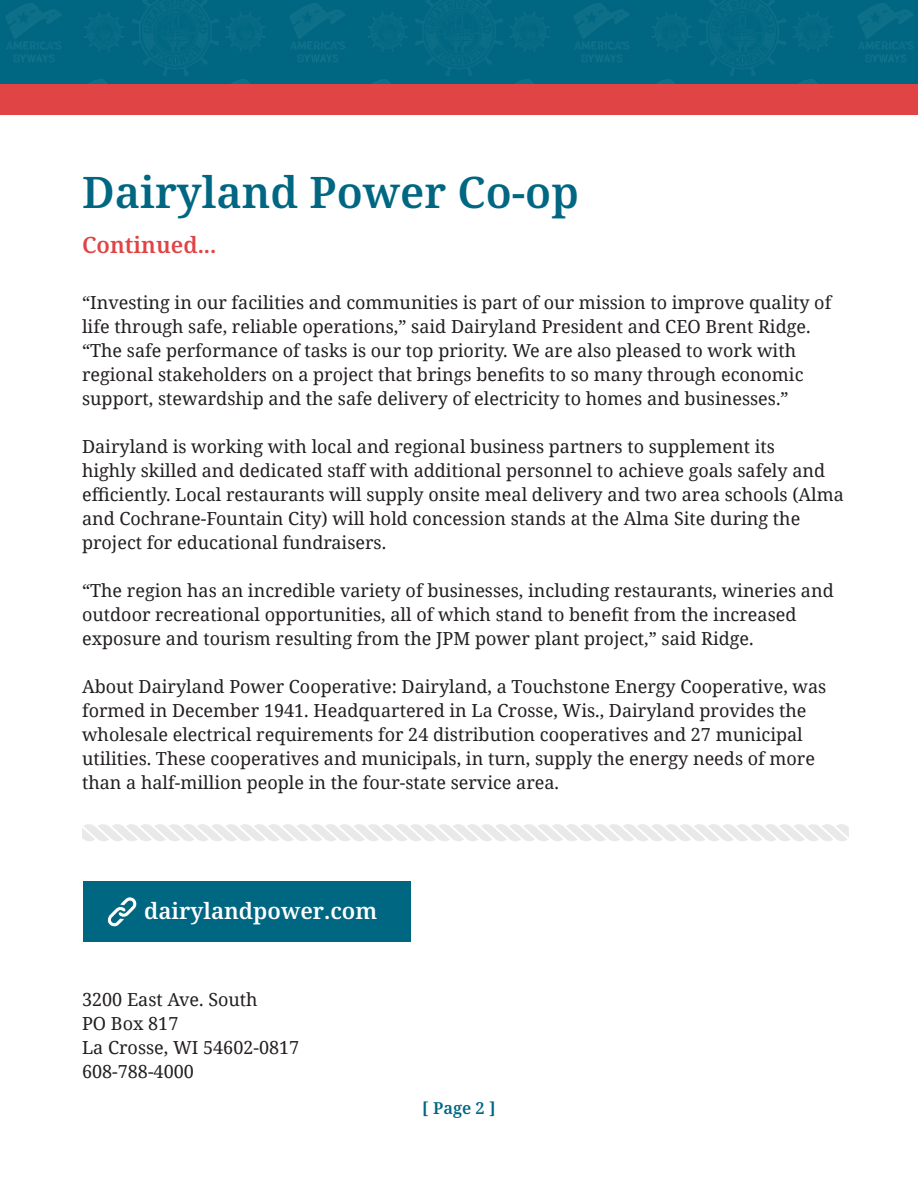
<style>
.page{position:relative;width:918px;height:1188px;background:#fff}
.page>*{position:absolute;margin:0;border:0;box-sizing:border-box;transform-origin:0 0}
.t1{font:600 43.5px "Noto Serif";color:#006782}
.t2{font:600 22.5px "Noto Serif";color:#fff}
.t3{font:600 22.5px "Noto Serif";color:#e04444}
.t4{font:18px/24px "Noto Serif";color:#231f20}
.t5{font:600 16.5px "Noto Serif";color:#006782}
</style>
<div class="page">
<img style="left:0;top:0;width:918px;height:84px">
<div style="left:0;top:84px;width:918px;height:30px;background:#e04444"></div>
<svg style="left:82px;top:824px;width:767px;height:17px"></svg>
<div style="left:83px;top:882px;width:328px;height:60px;background:#006782"></div>
<svg style="left:107px;top:897px;width:30px;height:30px"></svg>
<p class="t1" style="left:82px;top:163px;width:498px">Dairyland Power Co-op</p>
<p class="t3" style="left:82px;top:229px;width:136px">Continued...</p>
<p class="t4" style="left:82px;top:290px;width:751px">“Investing in our facilities and communities is part of our mission to improve quality of life through safe, reliable operations,” said Dairyland President and CEO Brent Ridge. “The safe performance of tasks is our top priority. We are also pleased to work with regional stakeholders on a project that brings benefits to so many through economic support, stewardship and the safe delivery of electricity to homes and businesses.”</p>
<p class="t4" style="left:82px;top:434px;width:763px">Dairyland is working with local and regional business partners to supplement its<br>highly skilled and dedicated staff with additional personnel to achieve goals safely and efficiently. Local restaurants will supply onsite meal delivery and two area schools (Alma and Cochrane-Fountain City) will hold concession stands at the Alma Site during the project for educational fundraisers.</p>
<p class="t4" style="left:82px;top:578px;width:753px">“The region has an incredible variety of businesses, including restaurants, wineries and outdoor recreational opportunities, all of which stand to benefit from the increased exposure and tourism resulting from the JPM power plant project,” said Ridge.</p>
<p class="t4" style="left:82px;top:674px;width:746px">About Dairyland Power Cooperative: Dairyland, a Touchstone Energy Cooperative, was formed in December 1941. Headquartered in La Crosse, Wis., Dairyland provides the wholesale electrical requirements for 24 distribution cooperatives and 27 municipal utilities. These cooperatives and municipals, in turn, supply the energy needs of more than a half-million people in the four-state service area.</p>
<p class="t2" style="left:144px;top:896px;width:235px">dairylandpower.com</p>
<p class="t4" style="left:82px;top:987px;width:177px">3200 East Ave. South</p>
<p class="t4" style="left:82px;top:1011px;width:98px">PO Box 817</p>
<p class="t4" style="left:82px;top:1035px;width:219px">La Crosse, WI 54602-0817</p>
<p class="t4" style="left:82px;top:1059px;width:113px">608-788-4000</p>
<p class="t5" style="left:422px;top:1097px;width:75px">[ Page 2 ]</p>
</div>
